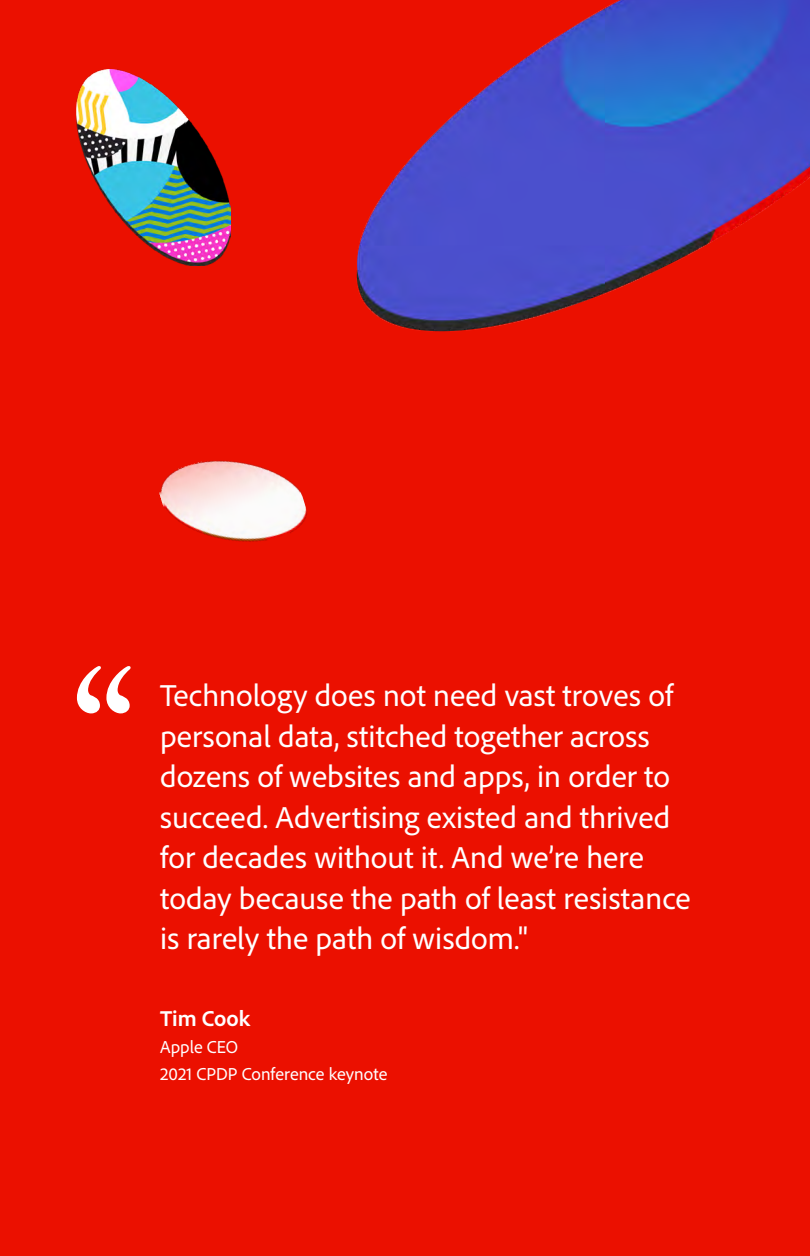
<style>
.page{position:relative;width:810px;height:1256px;background:#eb1000}
.page>*{position:absolute;margin:0;border:0;box-sizing:border-box;transform-origin:0 0}
.t1{font:31.5px/40.5px "Adobe Clean";letter-spacing:.005em;color:#fff}
.t2{font:700 22.5px "Adobe Clean";letter-spacing:-.005em;color:#fff}
.t3{font:18px/27px "Adobe Clean";color:#fff}
</style>
<div class="page">
<img style="left:356px;top:0;width:454px;height:332px">
<svg style="left:77px;top:666px;width:54px;height:47px"></svg>
<img style="left:77px;top:69px;width:154px;height:196px">
<img style="left:159px;top:460px;width:148px;height:82px">
<p class="t1" style="left:160px;top:674px;width:532px">Technology does not need vast troves of personal data, stitched together across dozens of websites and apps, in order to succeed. Advertising existed and thrived for decades without it. And we’re here today because the path of least resistance is rarely the path of wisdom."</p>
<p class="t2" style="left:160px;top:1003px;width:91px">Tim Cook</p>
<p class="t3" style="left:160px;top:1032px;width:229px">Apple CEO<br>2021 CPDP Conference keynote</p>
</div>
